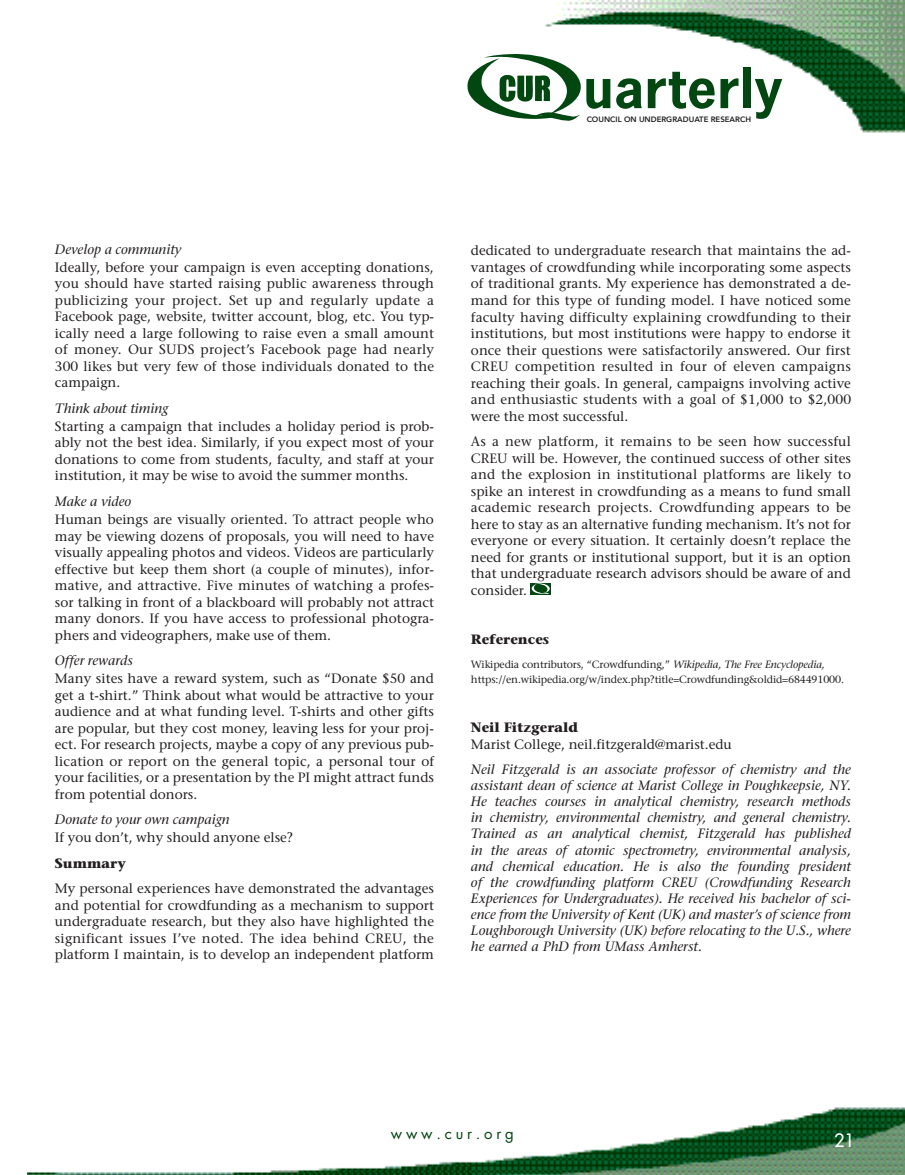
<style>
.page{position:relative;width:905px;height:1175px;background:#fff}
.page>*{position:absolute;margin:0;border:0;box-sizing:border-box;transform-origin:0 0}
.t1{font:700 52.05px "News Gothic Std";letter-spacing:.02em;color:#004710}
.t2{font:500 18px "Futura Std";color:#fff}
.t3{font:15px "Futura Std";letter-spacing:.25em;color:#004710}
.BODYtext{font:13.5px/16.5px "Stone Serif";color:#231f20;text-align:justify}
.BIOtext{font:italic 13.5px/16.2px "Stone Serif";color:#231f20;text-align:justify}
.BODYtext-2{font:italic 13.5px "Stone Serif";color:#231f20}
.BODYtext-3{font:700 13.5px "Stone Serif";color:#231f20}
.AcknRefBODY{font:10.5px/15px "Stone Serif";letter-spacing:-.015em;color:#231f20}
.t4{font:800 7.8px "Avenir";color:#231f20}
.s1{font-style:italic}
.s2{font-weight:700}
</style>
<div class="page">
<img style="left:27px;top:0;width:877px;height:1174px">
<svg style="left:467px;top:53px;width:115px;height:69px"></svg>
<div style="left:530px;top:583px;width:21px;height:11px;background:#004710"></div>
<svg style="left:531px;top:583px;width:19px;height:11px"></svg>
<h1 class="t1" style="left:583px;top:54px;width:200px">uarterly</h1>
<p class="t4" style="left:586px;top:113px;width:166px">COUNCIL ON UNDERGRADUATE RESEARCH</p>
<p class="BODYtext-2" style="left:55px;top:241px;width:128px">Develop a community</p>
<p class="BODYtext" style="left:55px;top:259px;width:381px">Ideally, before your campaign is even accepting donations, you should have started raising public awareness through publicizing your project. Set up and regularly update a Facebook page, website, twitter account, blog, etc. You typ&shy;ically need a large following to raise even a small amount of money. Our SUDS project’s Facebook page had nearly 300 likes but very few of those individuals donated to the campaign.</p>
<p class="BODYtext-2" style="left:55px;top:400px;width:115px">Think about timing</p>
<p class="BODYtext" style="left:55px;top:418px;width:380px">Starting a campaign that includes a holiday period is prob&shy;ably not the best idea. Similarly, if you expect most of your donations to come from students, faculty, and staff at your institution, it may be wise to avoid the summer months.</p>
<p class="BODYtext-2" style="left:55px;top:493px;width:78px">Make a video</p>
<p class="BODYtext" style="left:55px;top:511px;width:380px">Human beings are visually oriented. To attract people who may be viewing dozens of proposals, you will need to have visually appealing photos and videos. Videos are particularly effective but keep them short (a couple of minutes), infor&shy;mative, and attractive. Five minutes of watching a profes&shy;sor talking in front of a blackboard will probably not attract many donors. If you have access to professional photogra&shy;phers and videographers, make use of them.</p>
<p class="BODYtext-2" style="left:55px;top:652px;width:79px">Offer rewards</p>
<p class="BODYtext" style="left:55px;top:670px;width:381px">Many sites have a reward system, such as “Donate $50 and get a t-shirt.” Think about what would be attractive to your audience and at what funding level. T-shirts and other gifts are popular, but they cost money, leaving less for your proj&shy;ect. For research projects, maybe a copy of any previous pub&shy;lication or report on the general topic, a personal tour of your facilities, or a presentation by the PI might attract funds from potential donors.</p>
<p class="BODYtext-2" style="left:55px;top:811px;width:176px">Donate to your own campaign</p>
<p class="BODYtext" style="left:55px;top:829px;width:240px">If you don’t, why should anyone else?</p>
<p class="BODYtext-3" style="left:55px;top:854px;width:73px">Summary</p>
<p class="BODYtext" style="left:55px;top:880px;width:380px">My personal experiences have demonstrated the advantages and potential for crowdfunding as a mechanism to support undergraduate research, but they also have highlighted the significant issues I’ve noted. The idea behind CREU, the platform I maintain, is to develop an independent platform</p>
<p class="BODYtext" style="left:471px;top:242px;width:381px">dedicated to undergraduate research that maintains the ad&shy;vantages of crowdfunding while incorporating some aspects of traditional grants. My experience has demonstrated a de&shy;mand for this type of funding model. I have noticed some faculty having difficulty explaining crowdfunding to their institutions, but most institutions were happy to endorse it once their questions were satisfactorily answered. Our first CREU competition resulted in four of eleven campaigns reaching their goals. In general, campaigns involving active and enthusiastic students with a goal of $1,000 to $2,000 were the most successful.</p>
<p class="BODYtext" style="left:471px;top:433px;width:381px">As a new platform, it remains to be seen how successful CREU will be. However, the continued success of other sites and the explosion in institutional platforms are likely to spike an interest in crowdfunding as a means to fund small academic research projects. Crowdfunding appears to be here to stay as an alternative funding mechanism. It’s not for everyone or every situation. It certainly doesn’t replace the need for grants or institutional support, but it is an option that undergraduate research advisors should be aware of and consider.</p>
<p class="BODYtext-3" style="left:471px;top:631px;width:80px">References</p>
<p class="AcknRefBODY" style="left:471px;top:657px;width:374px">Wikipedia contributors, “Crowdfunding,” <span class="s1">Wikipedia, The Free Encyclopedia, </span>https://en.wikipedia.org/w/index.php?title=Crowdfunding&amp;oldid=684491000.</p>
<p class="BODYtext" style="left:471px;top:719px;width:262px"><span class="s2">Neil Fitzgerald<br></span>Marist College, neil.fitzgerald@marist.edu</p>
<p class="BIOtext" style="left:471px;top:761px;width:381px">Neil Fitzgerald is an associate professor of chemistry and the assistant dean of science at Marist College in Poughkeepsie, NY.<br>He teaches courses in analytical chemistry, research methods in chemistry, environmental chemistry, and general chemistry.<br>Trained as an analytical chemist, Fitzgerald has published in the areas of atomic spectrometry, environmental analysis, and chemical education. He is also the founding president of the crowdfunding platform CREU (Crowdfunding Research Experiences for Undergraduates). He received his bachelor of sci&shy;ence from the University of Kent (UK) and master’s of science from Loughborough University (UK) before relocating to the U.S., where he earned a PhD from UMass Amherst.</p>
<p class="t3" style="left:391px;top:1123px;width:124px">www.cur.org</p>
<h2 class="t2" style="left:834px;top:1129px;width:22px">21</h2>
</div>
